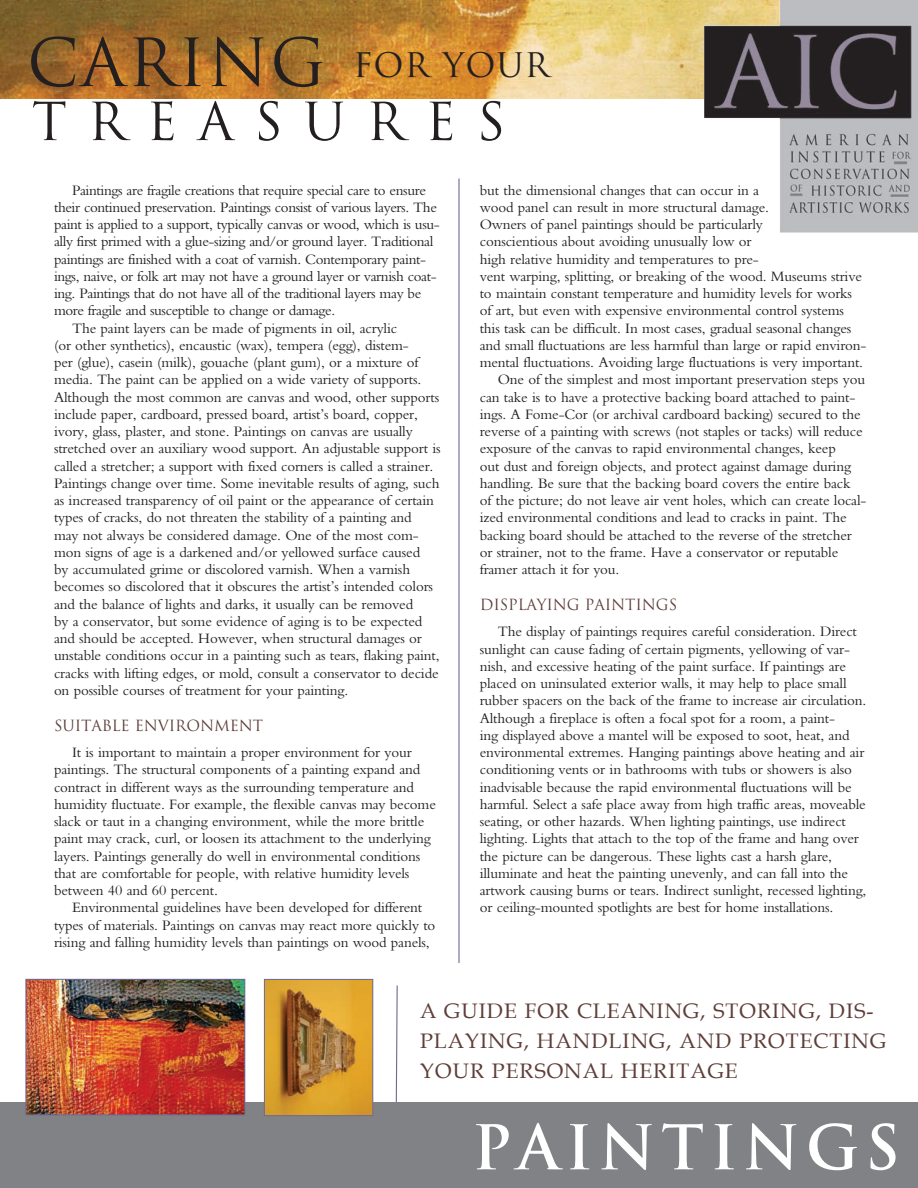
<style>
.page{position:relative;width:918px;height:1188px;background:#fff}
.page>*{position:absolute;margin:0;border:0;box-sizing:border-box;transform-origin:0 0}
.t1{font:700 60px "Trajan";letter-spacing:.1em;color:#fff}
.t2{font:51px "Trajan";letter-spacing:.4em;color:#231f20}
.t3{font:33px "Trajan";letter-spacing:.025em;color:#231f20}
.t4{font:21px/30px "Book Antiqua";letter-spacing:.05em;color:#5f3e38}
.t5{font:15px/17.2px "Bembo";letter-spacing:-.01em;color:#231f20}
.t6{font:15px "Trajan";letter-spacing:-.01em;color:#5f3e38}
.s1{font-size:64.5px}
</style>
<div class="page">
<svg style="left:395px;top:985px;width:3px;height:117px"></svg>
<img style="left:0;top:0;width:704px;height:99px">
<div style="left:0;top:1102px;width:918px;height:86px;background:#808285"></div>
<img style="left:28px;top:981px;width:215px;height:132px">
<div style="left:26px;top:979px;width:219px;height:136px;border:1px solid #6f6996"></div>
<img style="left:266px;top:981px;width:105px;height:133px">
<div style="left:264px;top:979px;width:109px;height:137px;border:1px solid #6f6996"></div>
<hr style="left:458px;top:178px;width:2px;height:785px;background:#6f6996">
<img style="left:704px;top:0;width:214px;height:233px">
<h3 class="t3" style="left:27px;top:46px;width:524px"><span class="s1">CARING</span> FOR YOUR</h3>
<h2 class="t2" style="left:32px;top:91px;width:475px">TREASURES</h2>
<p class="t5" style="left:72px;top:181px;width:355px">Paintings are fragile creations that require special care to ensure</p>
<p class="t5" style="left:54px;top:198px;width:384px">their continued preservation. Paintings consist of various layers. The</p>
<p class="t5" style="left:54px;top:215px;width:387px">paint is applied to a support, typically canvas or wood, which is usu-</p>
<p class="t5" style="left:54px;top:233px;width:381px">ally first primed with a glue-sizing and/or ground layer. Traditional</p>
<p class="t5" style="left:54px;top:250px;width:374px">paintings are finished with a coat of varnish. Contemporary paint-</p>
<p class="t5" style="left:54px;top:267px;width:384px">ings, naive, or folk art may not have a ground layer or varnish coat-</p>
<p class="t5" style="left:54px;top:284px;width:369px">ing. Paintings that do not have all of the traditional layers may be</p>
<p class="t5" style="left:54px;top:302px;width:283px">more fragile and susceptible to change or damage.</p>
<p class="t5" style="left:72px;top:319px;width:327px">The paint layers can be made of pigments in oil, acrylic</p>
<p class="t5" style="left:54px;top:336px;width:356px">(or other synthetics), encaustic (wax), tempera (egg), distem-</p>
<p class="t5" style="left:54px;top:353px;width:366px">per (glue), casein (milk), gouache (plant gum), or a mixture of</p>
<p class="t5" style="left:54px;top:371px;width:369px">media. The paint can be applied on a wide variety of supports.</p>
<p class="t5" style="left:54px;top:388px;width:387px">Although the most common are canvas and wood, other supports</p>
<p class="t5" style="left:54px;top:405px;width:365px">include paper, cardboard, pressed board, artist’s board, copper,</p>
<p class="t5" style="left:54px;top:422px;width:360px">ivory, glass, plaster, and stone. Paintings on canvas are usually</p>
<p class="t5" style="left:54px;top:440px;width:388px">stretched over an auxiliary wood support. An adjustable support is</p>
<p class="t5" style="left:54px;top:457px;width:381px">called a stretcher; a support with fixed corners is called a strainer.</p>
<p class="t5" style="left:54px;top:474px;width:387px">Paintings change over time. Some inevitable results of aging, such</p>
<p class="t5" style="left:54px;top:491px;width:381px">as increased transparency of oil paint or the appearance of certain</p>
<p class="t5" style="left:54px;top:509px;width:359px">types of cracks, do not threaten the stability of a painting and</p>
<p class="t5" style="left:54px;top:526px;width:366px">may not always be considered damage. One of the most com-</p>
<p class="t5" style="left:54px;top:543px;width:368px">mon signs of age is a darkened and/or yellowed surface caused</p>
<p class="t5" style="left:54px;top:560px;width:358px">by accumulated grime or discolored varnish. When a varnish</p>
<p class="t5" style="left:54px;top:578px;width:381px">becomes so discolored that it obscures the artist’s intended colors</p>
<p class="t5" style="left:54px;top:595px;width:361px">and the balance of lights and darks, it usually can be removed</p>
<p class="t5" style="left:54px;top:612px;width:370px">by a conservator, but some evidence of aging is to be expected</p>
<p class="t5" style="left:54px;top:629px;width:369px">and should be accepted. However, when structural damages or</p>
<p class="t5" style="left:54px;top:647px;width:387px">unstable conditions occur in a painting such as tears, flaking paint,</p>
<p class="t5" style="left:54px;top:664px;width:386px">cracks with lifting edges, or mold, consult a conservator to decide</p>
<p class="t5" style="left:54px;top:681px;width:296px">on possible courses of treatment for your painting.</p>
<p class="t6" style="left:54px;top:716px;width:211px">SUITABLE ENVIRONMENT</p>
<p class="t5" style="left:54px;top:743px;width:383px;text-indent:18px">It is important to maintain a proper environment for your paintings. The structural components of a painting expand and contract in different ways as the surrounding temperature and humidity fluctuate. For example, the flexible canvas may become slack or taut in a changing environment, while the more brittle paint may crack, curl, or loosen its attachment to the underlying layers. Paintings generally do well in environmental conditions that are comfortable for people, with relative humidity levels between 40 and 60 percent.</p>
<p class="t5" style="left:54px;top:899px;width:383px;text-align:center">Environmental guidelines have been developed for different types of materials. Paintings on canvas may react more quickly to rising and falling humidity levels than paintings on wood panels,</p>
<p class="t5" style="left:480px;top:181px;width:281px">but the dimensional changes that can occur in a</p>
<p class="t5" style="left:480px;top:198px;width:291px">wood panel can result in more structural damage.</p>
<p class="t5" style="left:480px;top:215px;width:285px">Owners of panel paintings should be particularly</p>
<p class="t5" style="left:480px;top:233px;width:273px">conscientious about avoiding unusually low or</p>
<p class="t5" style="left:480px;top:250px;width:281px">high relative humidity and temperatures to pre-</p>
<p class="t5" style="left:480px;top:267px;width:384px">vent warping, splitting, or breaking of the wood. Museums strive</p>
<p class="t5" style="left:480px;top:284px;width:374px">to maintain constant temperature and humidity levels for works</p>
<p class="t5" style="left:480px;top:302px;width:366px">of art, but even with expensive environmental control systems</p>
<p class="t5" style="left:480px;top:319px;width:373px">this task can be difficult. In most cases, gradual seasonal changes</p>
<p class="t5" style="left:480px;top:336px;width:388px">and small fluctuations are less harmful than large or rapid environ-</p>
<p class="t5" style="left:480px;top:353px;width:385px">mental fluctuations. Avoiding large fluctuations is very important.</p>
<p class="t5" style="left:498px;top:371px;width:369px">One of the simplest and most important preservation steps you</p>
<p class="t5" style="left:480px;top:388px;width:377px">can take is to have a protective backing board attached to paint-</p>
<p class="t5" style="left:480px;top:405px;width:382px">ings. A Fome-Cor (or archival cardboard backing) secured to the</p>
<p class="t5" style="left:480px;top:422px;width:385px">reverse of a painting with screws (not staples or tacks) will reduce</p>
<p class="t5" style="left:480px;top:440px;width:358px">exposure of the canvas to rapid environmental changes, keep</p>
<p class="t5" style="left:480px;top:457px;width:373px">out dust and foreign objects, and protect against damage during</p>
<p class="t5" style="left:480px;top:474px;width:372px">handling. Be sure that the backing board covers the entire back</p>
<p class="t5" style="left:480px;top:491px;width:388px">of the picture; do not leave air vent holes, which can create local-</p>
<p class="t5" style="left:480px;top:509px;width:368px">ized environmental conditions and lead to cracks in paint. The</p>
<p class="t5" style="left:480px;top:526px;width:374px">backing board should be attached to the reverse of the stretcher</p>
<p class="t5" style="left:480px;top:543px;width:360px">or strainer, not to the frame. Have a conservator or reputable</p>
<p class="t5" style="left:480px;top:560px;width:141px">framer attach it for you.</p>
<p class="t6" style="left:480px;top:596px;width:199px">DISPLAYING PAINTINGS</p>
<p class="t5" style="left:480px;top:623px;width:388px;text-indent:18px">The display of paintings requires careful consideration. Direct sunlight can cause fading of certain pigments, yellowing of var&shy;nish, and excessive heating of the paint surface. If paintings are placed on uninsulated exterior walls, it may help to place small rubber spacers on the back of the frame to increase air circulation.<br>Although a fireplace is often a focal spot for a room, a paint-<br>ing displayed above a mantel will be exposed to soot, heat, and environmental extremes. Hanging paintings above heating and air conditioning vents or in bathrooms with tubs or showers is also inadvisable because the rapid environmental fluctuations will be harmful. Select a safe place away from high traffic areas, moveable seating, or other hazards. When lighting paintings, use indirect lighting. Lights that attach to the top of the frame and hang over the picture can be dangerous. These lights cast a harsh glare, illuminate and heat the painting unevenly, and can fall into the artwork causing burns or tears. Indirect sunlight, recessed lighting, or ceiling-mounted spotlights are best for home installations.</p>
<h3 class="t4" style="left:420px;top:996px;width:468px">A GUIDE FOR CLEANING, STORING, DIS-<br>PLAYING, HANDLING, AND PROTECTING<br>YOUR PERSONAL HERITAGE</h3>
<h1 class="t1" style="left:472px;top:1110px;width:429px">PAINTINGS</h1>
</div>
